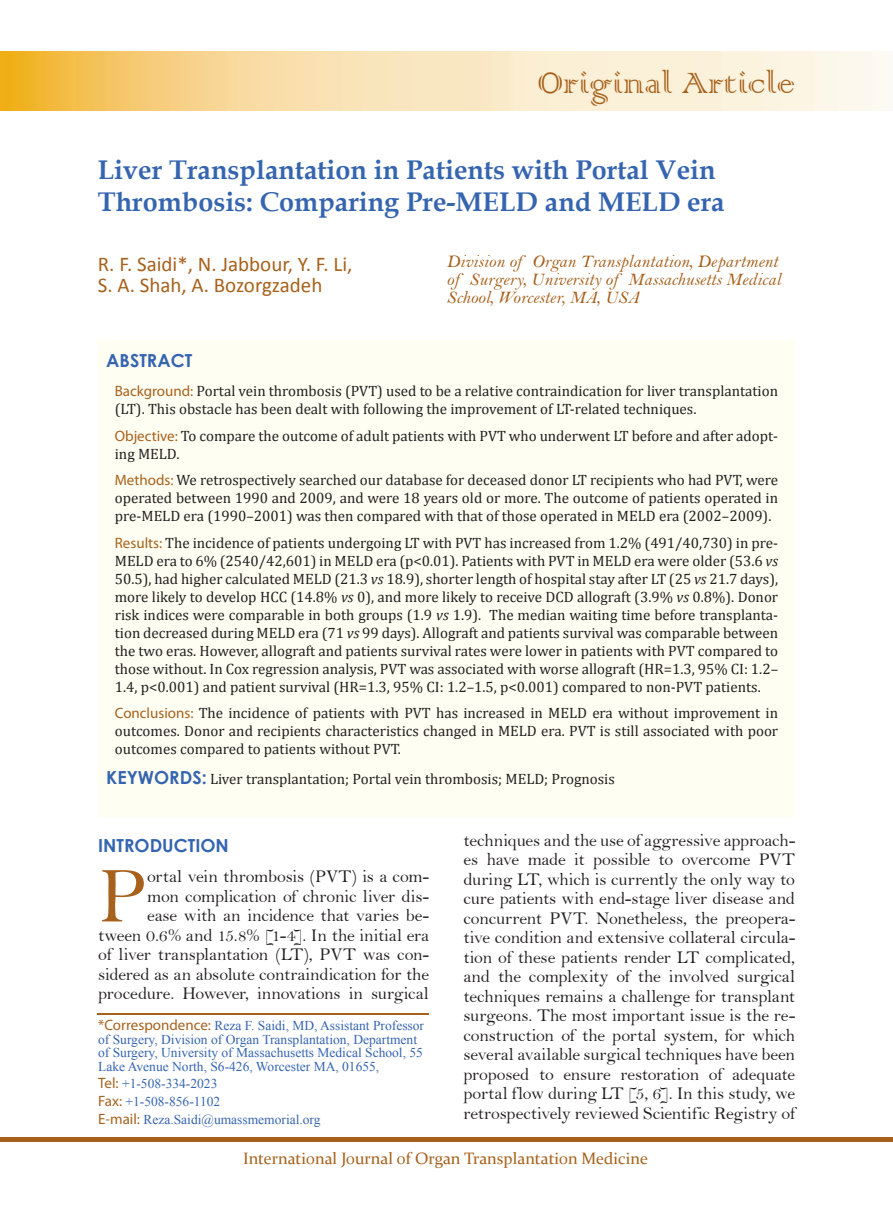
<style>
.page{position:relative;width:893px;height:1212px;background:#fff}
.page>*{position:absolute;margin:0;border:0;box-sizing:border-box;transform-origin:0 0}
.Body_first_Para{font:79.65px "Bell";color:#a6611c}
.Type{font:39px "Colonna";color:#a6611c}
.t1{font:700 27px/32.4px "Book Antiqua";color:#3665b0}
.Authors{font:21px/21px "Calibri";color:#a6611c}
.Body_first_Para-2{font:18px/19.5px "Bell";letter-spacing:-.01em;color:#231f20;text-align:right}
.Affiliation{font:18px/18px "Bell MT Italic";color:#a6611c}
.Heading{font:700 18px "Century Gothic";color:#3665b0}
.t2{font:16.5px "Constantia";color:#a6611c}
.Abstract{font:15px/18px "Cambria";color:#231f20;text-align:justify}
.Key_word{font:15px "Cambria";color:#231f20}
.Corespondence{font:13.5px/13.5px "Times New Roman";color:#3665b0}
.s1{font-family:"Myriad Pro";color:#a6611c}
.s2{font-style:italic}
.s3{font-family:"Century Gothic";font-weight:700;font-size:18px;color:#3665b0}
.s4{font-family:"Myriad Pro";font-size:15px;color:#a6611c}
</style>
<div class="page">
<div style="left:0;top:1137px;width:893px;height:5px;background:#a6611c"></div>
<img style="left:0;top:52px;width:886px;height:59px">
<div style="left:98px;top:340px;width:697px;height:476px;background:#fffef2"></div>
<hr style="left:97px;top:1013px;width:332px;height:2px;background:#a6611c">
<p class="Type" style="left:538px;top:57px;width:259px">Original Article</p>
<p class="t1" style="left:98px;top:154px;width:628px">Liver Transplantation in Patients with Portal Vein<br>Thrombosis: Comparing Pre-MELD and MELD era</p>
<p class="Authors" style="left:98px;top:253px;width:256px">R. F. Saidi*, N. Jabbour, Y. F. Li,<br>S. A. Shah, A. Bozorgzadeh</p>
<p class="Affiliation" style="left:446px;top:252px;width:336px">Division of Organ Transplantation, Department of Surgery, University of Massachusetts Medical<br>School, Worcester, MA, USA</p>
<p class="Heading" style="left:106px;top:346px;width:88px">ABSTRACT</p>
<p class="Abstract" style="left:115px;top:382px;width:665px"><span class="s1">Background:</span> Portal vein thrombosis (PVT) used to be a relative contraindication for liver transplantation (LT). This obstacle has been dealt with following the improvement of LT-related techniques.</p>
<p class="Abstract" style="left:115px;top:426px;width:665px"><span class="s1">Objective:</span> To compare the outcome of adult patients with PVT who underwent LT before and after adopt&shy;ing MELD.</p>
<p class="Abstract" style="left:115px;top:471px;width:665px"><span class="s1">Methods:</span> We retrospectively searched our database for deceased donor LT recipients who had PVT, were operated between 1990 and 2009, and were 18 years old or more. The outcome of patients operated in pre-MELD era (1990–2001) was then compared with that of those operated in MELD era (2002–2009).</p>
<p class="Abstract" style="left:115px;top:533px;width:665px"><span class="s1">Results:</span> The incidence of patients undergoing LT with PVT has increased from 1.2% (491/40,730) in pre-MELD era to 6% (2540/42,601) in MELD era (p&lt;0.01). Patients with PVT in MELD era were older (53.6 <span class="s2">vs </span>50.5), had higher calculated MELD (21.3 <span class="s2">vs</span> 18.9), shorter length of hospital stay after LT (25 <span class="s2">vs</span> 21.7 days), more likely to develop HCC (14.8% <span class="s2">vs</span> 0), and more likely to receive DCD allograft (3.9% <span class="s2">vs</span> 0.8%). Donor risk indices were comparable in both groups (1.9 <span class="s2">vs</span> 1.9). The median waiting time before transplanta&shy;tion decreased during MELD era (71 <span class="s2">vs</span> 99 days). Allograft and patients survival was comparable between the two eras. However, allograft and patients survival rates were lower in patients with PVT compared to those without. In Cox regression analysis, PVT was associated with worse allograft (HR=1.3, 95% CI: 1.2– 1.4, p&lt;0.001) and patient survival (HR=1.3, 95% CI: 1.2–1.5, p&lt;0.001) compared to non-PVT patients.</p>
<p class="Abstract" style="left:115px;top:704px;width:665px"><span class="s1">Conclusions:</span> The incidence of patients with PVT has increased in MELD era without improvement in outcomes. Donor and recipients characteristics changed in MELD era. PVT is still associated with poor outcomes compared to patients without PVT.</p>
<p class="Key_word" style="left:106px;top:770px;width:510px"><span class="s3">KEYWORDS:</span> Liver transplantation; Portal vein thrombosis; MELD; Prognosis</p>
<p class="Heading" style="left:98px;top:831px;width:132px">INTRODUCTION</p>
<p class="Body_first_Para" style="left:98px;top:849px;width:50px">P</p>
<p class="Body_first_Para-2" style="left:98px;top:867px;width:332px">ortal vein thrombosis (PVT) is a com-<br>mon complication of chronic liver dis-<br>ease with an incidence that varies be-<br>tween 0.6% and 15.8% [1-4]. In the initial era of liver transplantation (LT), PVT was con&shy;sidered as an absolute contraindication for the procedure. However, innovations in surgical</p>
<p class="Corespondence" style="left:98px;top:1019px;width:327px"><span class="s4">*Correspondence:</span> Reza F. Saidi, MD, Assistant Professor of Surgery, Division of Organ Transplantation, Department of Surgery, University of Massachusetts Medical School, 55<br>Lake Avenue North, S6-426, Worcester MA, 01655,</p>
<p class="Corespondence" style="left:98px;top:1077px;width:121px"><span class="s4">Tel:</span> +1-508-334-2023</p>
<p class="Corespondence" style="left:98px;top:1095px;width:124px"><span class="s4">Fax:</span> +1-508-856-1102</p>
<p class="Corespondence" style="left:98px;top:1112px;width:224px"><span class="s4">E-mail:</span> Reza.Saidi@umassmemorial.org</p>
<p class="Body_first_Para-2" style="left:463px;top:830px;width:333px;text-align:justify">techniques and the use of aggressive approach&shy;es have made it possible to overcome PVT during LT, which is currently the only way to cure patients with end-stage liver disease and concurrent PVT. Nonetheless, the preopera&shy;tive condition and extensive collateral circula&shy;tion of these patients render LT complicated, and the complexity of the involved surgical techniques remains a challenge for transplant surgeons. The most important issue is the re&shy;construction of the portal system, for which several available surgical techniques have been proposed to ensure restoration of adequate portal flow during LT [5, 6]. In this study, we retrospectively reviewed Scientific Registry of</p>
<p class="t2" style="left:243px;top:1147px;width:406px">International Journal of Organ Transplantation Medicine</p>
</div>
